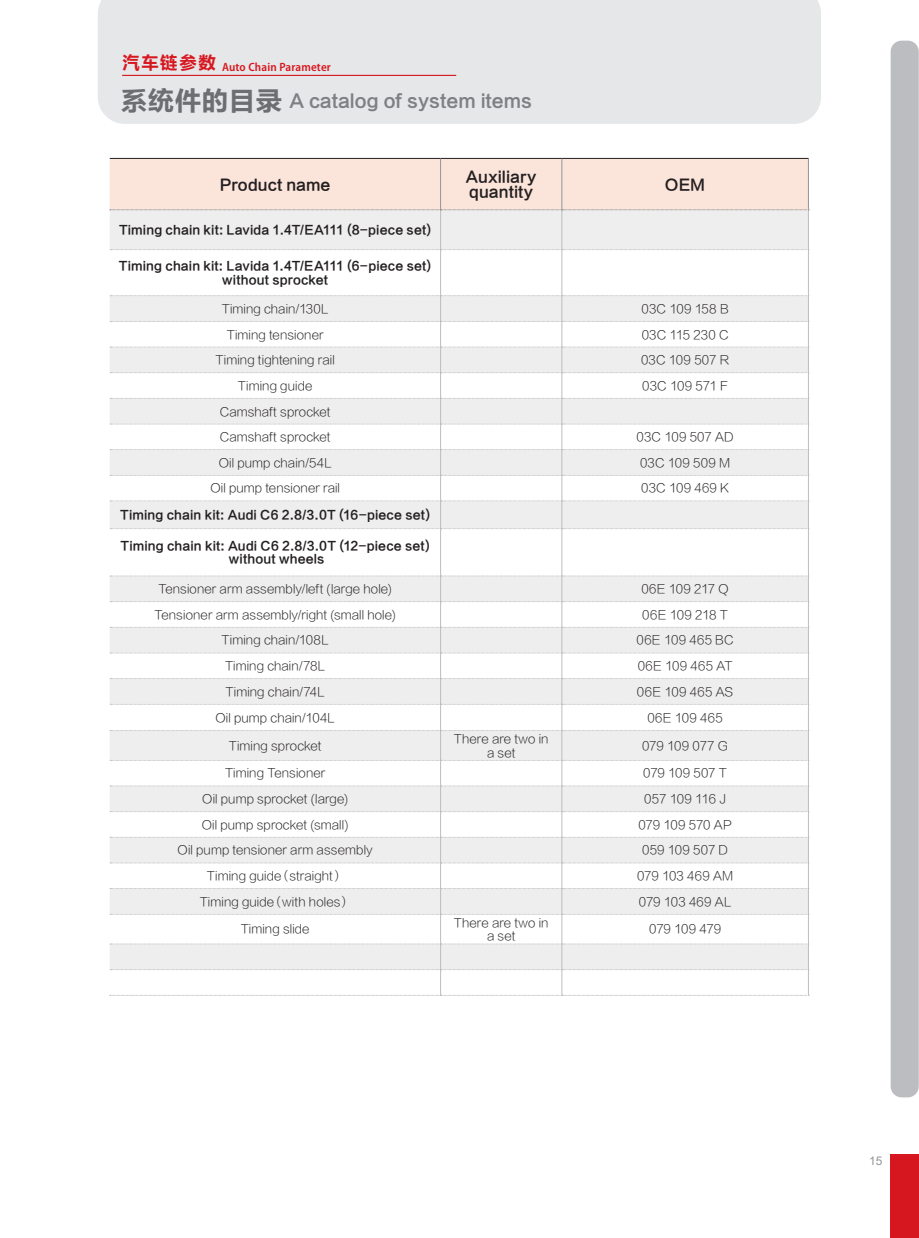
<style>
.page{position:relative;width:919px;height:1238px;background:#fff}
.page>*{position:absolute;margin:0;border:0;box-sizing:border-box;transform-origin:0 0}
.t1{font:18px "FZLTCHK GBK1 0";color:#7e8083}
.t2{font:15px/15px "FZLTCHJW GB1 0";color:#231f20}
.t3{font:12px/13.5px "FZLTXHK GBK1 0";letter-spacing:.01em;color:#231f20;text-align:center}
.t4{font:12px/13.5px "FZLTCHJW GB1 0";letter-spacing:.01em;color:#231f20;text-align:center}
.t5{font:12px "FZLTXHK GBK1 0";letter-spacing:-.015em;color:#231f20}
.t6{font:600 semi-condensed 12px "Myriad Pro";letter-spacing:.015em;color:#d7171f}
.t7{font:12px "FZLTXHK GBK1 0";letter-spacing:-.01em;color:#231f20}
.t8{font:12px "Arial";color:#939598}
.s1{font-size:27px;color:#6d6e71}
</style>
<div class="page">
<div style="left:98px;top:0;width:723px;height:124px;background:#e6e7e9"></div>
<div style="left:890px;top:41px;width:28px;height:1056px;background:#bcbdc0;border-radius:11px"></div>
<div style="left:890px;top:1154px;width:28px;height:83px;background:#d7171f"></div>
<hr style="left:122px;top:75px;width:334px;height:1px;background:#d7171f">
<svg style="left:110px;top:210px;width:698px;height:550px"></svg>
<hr style="left:440px;top:210px;width:1px;height:39px;background:#bcbdc0">
<hr style="left:561px;top:210px;width:1px;height:39px;background:#bcbdc0">
<hr style="left:808px;top:210px;width:1px;height:40px;background:#bcbdc0">
<hr style="left:440px;top:250px;width:1px;height:45px;background:#bcbdc0">
<hr style="left:561px;top:250px;width:1px;height:45px;background:#bcbdc0">
<hr style="left:808px;top:250px;width:1px;height:46px;background:#bcbdc0">
<hr style="left:440px;top:529px;width:1px;height:47px;background:#bcbdc0">
<hr style="left:561px;top:529px;width:1px;height:47px;background:#bcbdc0">
<hr style="left:808px;top:528px;width:1px;height:48px;background:#bcbdc0">
<hr style="left:440px;top:730px;width:1px;height:30px;background:#bcbdc0">
<hr style="left:561px;top:730px;width:1px;height:30px;background:#bcbdc0">
<hr style="left:808px;top:730px;width:1px;height:30px;background:#bcbdc0">
<svg style="left:110px;top:249px;width:698px;height:1px"></svg>
<svg style="left:110px;top:295px;width:699px;height:234px"></svg>
<div style="left:110px;top:158px;width:699px;height:52px;background:#fbe5da"></div>
<svg style="left:110px;top:575px;width:699px;height:156px"></svg>
<svg style="left:110px;top:760px;width:699px;height:236px"></svg>
<p class="t6" style="left:122px;top:59px;width:210px"><sup>汽车链参数</sup> Auto Chain Parameter</p>
<h1 class="t1" style="left:120px;top:91px;width:413px"><span class="s1">系统件的目录</span> A catalog of system items</h1>
<p class="t2" style="left:220px;top:177px;width:112px">Product name</p>
<p class="t2" style="left:466px;top:170px;width:72px">Auxiliary quantity</p>
<p class="t2" style="left:665px;top:177px;width:42px">OEM</p>
<p class="t4" style="left:119px;top:223px;width:314px">Timing chain kit: Lavida 1.4T/EA111 (8-piece set)</p>
<p class="t4" style="left:119px;top:260px;width:314px">Timing chain kit: Lavida 1.4T/EA111 (6-piece set) without sprocket</p>
<p class="t3" style="left:222px;top:302px;width:108px">Timing chain/130L</p>
<p class="t3" style="left:641px;top:302px;width:89px">03C 109 158 B</p>
<p class="t3" style="left:227px;top:328px;width:98px">Timing tensioner</p>
<p class="t3" style="left:641px;top:328px;width:88px">03C 115 230 C</p>
<p class="t3" style="left:215px;top:353px;width:121px">Timing tightening rail</p>
<p class="t3" style="left:641px;top:353px;width:89px">03C 109 507 R</p>
<p class="t3" style="left:238px;top:379px;width:76px">Timing guide</p>
<p class="t3" style="left:642px;top:379px;width:87px">03C 109 571 F</p>
<p class="t3" style="left:220px;top:399px;width:112px;line-height:25.7px;text-align:left">Camshaft sprocket<br>Camshaft sprocket</p>
<p class="t3" style="left:636px;top:430px;width:99px">03C 109 507 AD</p>
<p class="t3" style="left:219px;top:456px;width:114px">Oil pump chain/54L</p>
<p class="t3" style="left:640px;top:456px;width:92px">03C 109 509 M</p>
<p class="t3" style="left:210px;top:482px;width:131px">Oil pump tensioner rail</p>
<p class="t3" style="left:641px;top:482px;width:89px">03C 109 469 K</p>
<p class="t4" style="left:120px;top:508px;width:311px">Timing chain kit: Audi C6 2.8/3.0T (16-piece set)</p>
<p class="t4" style="left:120px;top:539px;width:311px">Timing chain kit: Audi C6 2.8/3.0T (12-piece set) without wheels</p>
<p class="t3" style="left:158px;top:582px;width:235px">Tensioner arm assembly/left (large hole)</p>
<p class="t3" style="left:641px;top:582px;width:89px">06E 109 217 Q</p>
<p class="t3" style="left:154px;top:608px;width:243px">Tensioner arm assembly/right (small hole)</p>
<p class="t3" style="left:642px;top:608px;width:87px">06E 109 218 T</p>
<p class="t3" style="left:222px;top:634px;width:108px">Timing chain/108L</p>
<p class="t3" style="left:636px;top:634px;width:99px">06E 109 465 BC</p>
<p class="t3" style="left:225px;top:659px;width:102px">Timing chain/78L</p>
<p class="t3" style="left:637px;top:659px;width:96px">06E 109 465 AT</p>
<p class="t3" style="left:225px;top:685px;width:101px">Timing chain/74L</p>
<p class="t3" style="left:637px;top:685px;width:98px">06E 109 465 AS</p>
<p class="t3" style="left:215px;top:711px;width:121px">Oil pump chain/104L</p>
<p class="t3" style="left:647px;top:711px;width:77px">06E 109 465</p>
<p class="t3" style="left:229px;top:739px;width:94px">Timing sprocket</p>
<p class="t3" style="left:454px;top:732px;width:96px">There are two in a set</p>
<p class="t5" style="left:642px;top:739px;width:87px">079 109 077 G</p>
<p class="t3" style="left:225px;top:767px;width:102px">Timing Tensioner</p>
<p class="t5" style="left:643px;top:766px;width:85px">079 109 507 T</p>
<p class="t3" style="left:202px;top:792px;width:147px">Oil pump sprocket (large)</p>
<p class="t7" style="left:644px;top:792px;width:83px">057 109 116 J</p>
<p class="t3" style="left:202px;top:818px;width:148px">Oil pump sprocket (small)</p>
<p class="t7" style="left:638px;top:818px;width:95px">079 109 570 AP</p>
<p class="t3" style="left:177px;top:843px;width:197px">Oil pump tensioner arm assembly</p>
<p class="t3" style="left:642px;top:843px;width:87px">059 109 507 D</p>
<p class="t3" style="left:207px;top:869px;width:138px">Timing guide（straight）</p>
<p class="t3" style="left:637px;top:869px;width:98px">079 103 469 AM</p>
<p class="t3" style="left:200px;top:895px;width:152px">Timing guide（with holes）</p>
<p class="t3" style="left:638px;top:895px;width:94px">079 103 469 AL</p>
<p class="t3" style="left:241px;top:922px;width:70px">Timing slide</p>
<p class="t3" style="left:454px;top:916px;width:96px">There are two in a set</p>
<p class="t5" style="left:649px;top:922px;width:73px">079 109 479</p>
<p class="t8" style="left:869px;top:1154px;width:15px">15</p>
</div>
